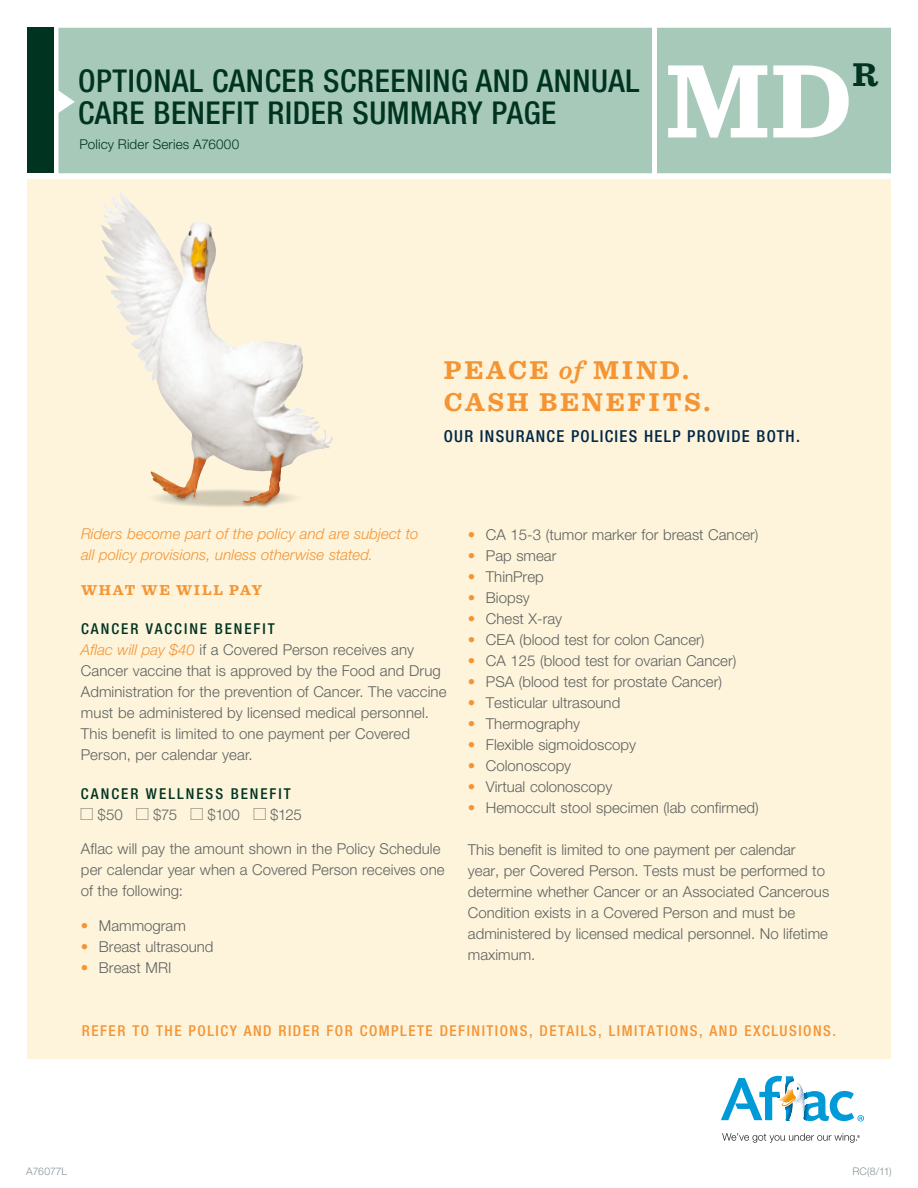
<style>
.page{position:relative;width:918px;height:1188px;background:#fff}
.page>*{position:absolute;margin:0;border:0;box-sizing:border-box;transform-origin:0 0}
.t1{font:700 109.5px "Sentinel";color:#fff}
.t2{font:700 34.5px "Sentinel";color:#003421}
.t3{font:500 condensed 31.5px "Helvetica Neue LTCE";letter-spacing:.02em;color:#003421}
.t4{font:700 27px/31.5px "Sentinel";letter-spacing:.1em;color:#f59433}
.t5{font:500 condensed 16.5px "Helvetica Neue LTCE";letter-spacing:.08em;color:#002747}
.t6{font:300 15px/21px "Helvetica Neue CELT";color:#5f6160}
.t7{font:italic 300 15px/21px "Helvetica Neue CELT";letter-spacing:.005em;color:#f59433}
.t8{font:500 condensed 15px "Helvetica Neue LTCE";letter-spacing:.1em;color:#f59433}
.t9{font:500 condensed 15px "Helvetica Neue LTCE";letter-spacing:.13em;color:#003421}
.t10{font:300 15px "Helvetica Neue CELT";letter-spacing:-.035em;color:#5f6160}
.t11{font:700 15px "Sentinel";letter-spacing:.12em;color:#f59433}
.t12{font:300 13.5px "Helvetica Neue CELT";letter-spacing:.01em;color:#003421}
.t13{font:300 10.5px "Helvetica Neue CELT";letter-spacing:-.01em;color:#899297}
.s1{font-weight:600;font-style:italic}
.s2{font-style:italic;color:#f59433}
.s3{font-family:"Carta";font-weight:400}
.s4{color:#f59433}
</style>
<div class="page">
<div style="left:58px;top:28px;width:833px;height:145px;background:#a6c9ba"></div>
<div style="left:27px;top:28px;width:27px;height:145px;background:#003421"></div>
<hr style="left:653px;top:25px;width:4px;height:150px;background:#fff">
<div style="left:27px;top:179px;width:864px;height:880px;background:#fdf4db"></div>
<svg style="left:722px;top:1133px;width:138px;height:10px"></svg>
<svg style="left:721px;top:1076px;width:143px;height:45px"></svg>
<svg style="left:177px;top:504px;width:96px;height:3px"></svg>
<svg style="left:119px;top:192px;width:214px;height:312px"></svg>
<img style="left:100px;top:193px;width:94px;height:290px">
<h3 class="t3" style="left:78px;top:62px;width:279px">OPTIONAL CANCER SCREENIN</h3>
<h3 class="t3" style="left:451px;top:62px;width:174px">G AN D ANNUAL</h3>
<h2 class="t2" style="left:853px;top:53px;width:27px">R</h2>
<h3 class="t3" style="left:78px;top:94px;width:35px">CARE</h3>
<h3 class="t3" style="left:153px;top:94px;width:402px">BENEFIT RIDER SUMMARY PAGE</h3>
<p class="t12" style="left:79px;top:136px;width:161px">Policy Rider Series A76000</p>
<h1 class="t1" style="left:665px;top:32px;width:189px">MD</h1>
<h3 class="t4" style="left:444px;top:354px;width:268px">PEACE <span class="s1">of</span> MIND.<br>CASH BENEFITS.</h3>
<p class="t5" style="left:444px;top:427px;width:83px">OUR INSURANCE</p>
<p class="t5" style="left:571px;top:427px;width:10px">POLICIES</p>
<p class="t5" style="left:644px;top:427px;width:20px">HELP</p>
<p class="t5" style="left:687px;top:427px;width:10px">PROVI</p>
<p class="t5" style="left:731px;top:427px;width:70px">DE BOTH.</p>
<p class="t7" style="left:81px;top:524px;width:339px">Riders become part of the policy and are subject to all policy provisions, unless otherwise stated.</p>
<p class="t11" style="left:81px;top:580px;width:182px">WHAT WE WILL PAY</p>
<p class="t9" style="left:81px;top:620px;width:21px">CANCER</p>
<p class="t9" style="left:146px;top:620px;width:19px">VACCINE</p>
<p class="t9" style="left:215px;top:620px;width:20px">BENE</p>
<p class="t9" style="left:254px;top:620px;width:16px">FIT</p>
<p class="t6" style="left:81px;top:639px;width:367px"><span class="s2">Aflac will pay $40</span> if a Covered Person receives any Cancer vaccine that is approved by the Food and Drug Administration for the prevention of Cancer. The vaccine must be administered by licensed medical personnel.<br>This benefit is limited to one payment per Covered Person, per calendar year.</p>
<p class="t9" style="left:81px;top:785px;width:21px">CANCER</p>
<p class="t9" style="left:146px;top:785px;width:24px">WELLNESS</p>
<p class="t9" style="left:231px;top:785px;width:20px">BENE</p>
<p class="t9" style="left:270px;top:785px;width:16px">FIT</p>
<p class="t10" style="left:81px;top:805px;width:222px"><span class="s3">l</span> $50 <span class="s3">l</span> $75 <span class="s3">l</span> $100 <span class="s3">l</span> $125</p>
<p class="t6" style="left:81px;top:838px;width:365px">Aflac will pay the amount shown in the Policy Schedule per calendar year when a Covered Person receives one of the following:</p>
<p class="t6" style="left:81px;top:915px;width:106px"><span class="s4">•</span> Mammogram</p>
<p class="t6" style="left:81px;top:936px;width:134px"><span class="s4">•</span> Breast ultrasound</p>
<p class="t6" style="left:81px;top:957px;width:92px"><span class="s4">•</span> Breast MRI</p>
<p class="t6" style="left:468px;top:524px;width:292px"><span class="s4">•</span> CA 15-3 (tumor marker for breast Cancer)</p>
<p class="t6" style="left:468px;top:545px;width:90px"><span class="s4">•</span> Pap smear</p>
<p class="t6" style="left:468px;top:566px;width:77px"><span class="s4">•</span> ThinPrep</p>
<p class="t6" style="left:468px;top:587px;width:63px"><span class="s4">•</span> Biopsy</p>
<p class="t6" style="left:468px;top:608px;width:96px"><span class="s4">•</span> Chest X-ray</p>
<p class="t6" style="left:468px;top:629px;width:238px"><span class="s4">•</span> CEA (blood test for colon Cancer)</p>
<p class="t6" style="left:468px;top:650px;width:270px"><span class="s4">•</span> CA 125 (blood test for ovarian Cancer)</p>
<p class="t6" style="left:468px;top:671px;width:256px"><span class="s4">•</span> PSA (blood test for prostate Cancer)</p>
<p class="t6" style="left:468px;top:692px;width:154px"><span class="s4">•</span> Testicular ultrasound</p>
<p class="t6" style="left:468px;top:713px;width:114px"><span class="s4">•</span> Thermography</p>
<p class="t6" style="left:468px;top:734px;width:170px"><span class="s4">•</span> Flexible sigmoidoscopy</p>
<p class="t6" style="left:468px;top:755px;width:105px"><span class="s4">•</span> Colonoscopy</p>
<p class="t6" style="left:468px;top:776px;width:146px"><span class="s4">•</span> Virtual colonoscopy</p>
<p class="t6" style="left:468px;top:797px;width:292px"><span class="s4">•</span> Hemoccult stool specimen (lab confirmed)</p>
<p class="t6" style="left:468px;top:839px;width:363px">This benefit is limited to one payment per calendar year, per Covered Person. Tests must be performed to determine whether Cancer or an Associated Cancerous Condition exists in a Covered Person and must be administered by licensed medical personnel. No lifetime maximum.</p>
<p class="t8" style="left:82px;top:1021px;width:116px">REFER TO THE POLIC</p>
<p class="t8" style="left:230px;top:1021px;width:329px">Y AND RIDER FOR COMPLETE DEFINITIONS, DETAILS</p>
<p class="t8" style="left:598px;top:1021px;width:45px">, LIMITATIONS</p>
<p class="t8" style="left:699px;top:1021px;width:100px">, AN D EXCLUSIONS</p>
<p class="t8" style="left:832px;top:1021px;width:5px">.</p>
<p class="t13" style="left:26px;top:1165px;width:43px">A76077L</p>
<p class="t13" style="left:852px;top:1165px;width:41px">RC(8/11)</p>
</div>
